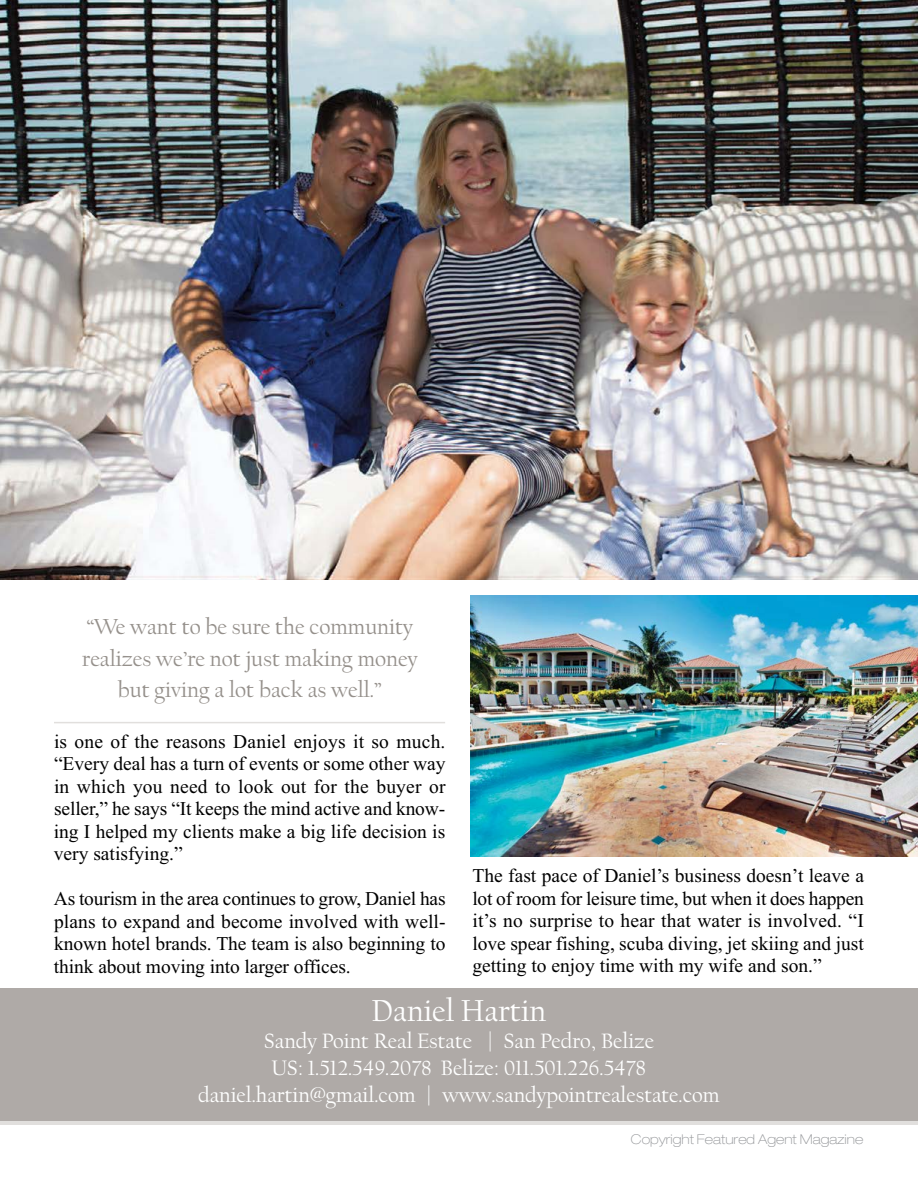
<style>
.page{position:relative;width:918px;height:1188px;background:#fff}
.page>*{position:absolute;margin:0;border:0;box-sizing:border-box;transform-origin:0 0}
.t1{font:31.5px "Californian";color:#fff}
.t2{font:22.5px/31.5px "Californian";color:#95908b;text-align:center}
.t3{font:21.75px/27px "Californian";color:#fff;text-align:center}
.t4{font:19.5px/22.5px "Times New Roman";color:#000;text-align:justify}
.t5{font:100 expanded 13.5px "Helvetica Neue";color:#939598}
</style>
<div class="page">
<div style="left:0;top:988px;width:918px;height:134px;background:#afaaa7"></div>
<hr style="left:0;top:1121px;width:918px;height:4px;background:#e1dfdd">
<img style="left:0;top:0;width:918px;height:580px">
<img style="left:471px;top:596px;width:447px;height:260px">
<hr style="left:54px;top:722px;width:391px;height:1px;background:#e1dfdd">
<p class="t2" style="left:82px;top:613px;width:337px">“We want to be sure the community realizes we’re not just making money but giving a lot back as well.”</p>
<p class="t4" style="left:54px;top:730px;width:393px">is one of the reasons Daniel enjoys it so much. “Every deal has a turn of events or some other way in which you need to look out for the buyer or seller,” he says “It keeps the mind active and know&shy;ing I helped my clients make a big life decision is very satisfying.”</p>
<p class="t4" style="left:54px;top:887px;width:393px">As tourism in the area continues to grow, Daniel has plans to expand and become involved with well&shy;known hotel brands. The team is also beginning to think about moving into larger offices.</p>
<p class="t4" style="left:472px;top:864px;width:393px">The fast pace of Daniel’s business doesn’t leave a lot of room for leisure time, but when it does happen it’s no surprise to hear that water is involved. “I love spear fishing, scuba diving, jet skiing and just getting to enjoy time with my wife and son.”</p>
<h1 class="t1" style="left:372px;top:995px;width:176px">Daniel Hartin</h1>
<p class="t3" style="left:198px;top:1029px;width:523px">Sandy Point Real Estate | San Pedro, Belize<br>US: 1.512.549.2078 Belize: 011.501.226.5478 daniel.hartin@gmail.com | www.sandypointrealestate.com</p>
<p class="t5" style="left:631px;top:1131px;width:234px">Copyright Featured Agent Magazine</p>
</div>
